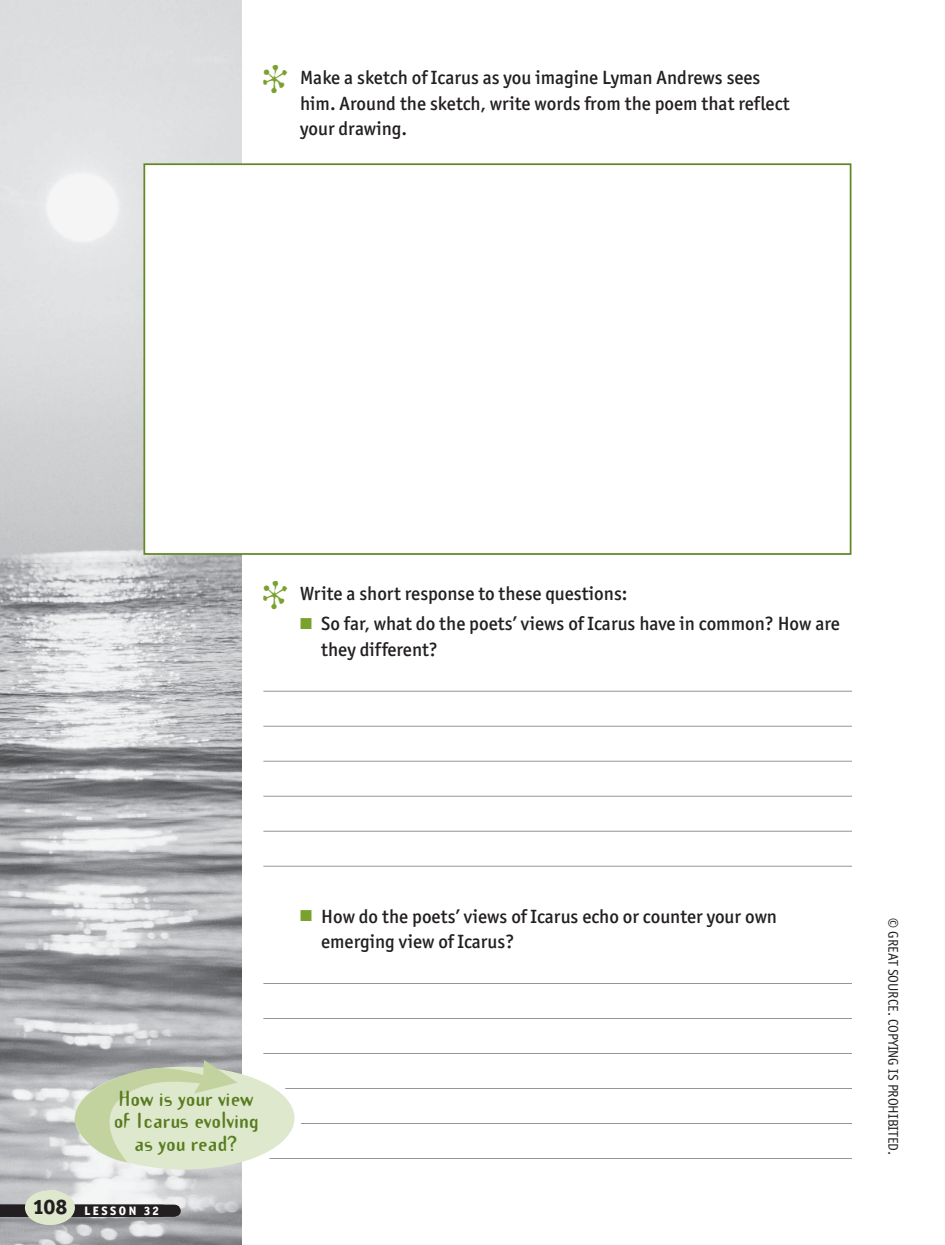
<style>
.page{position:relative;width:945px;height:1245px;background:#fff}
.page>*{position:absolute;margin:0;border:0;box-sizing:border-box;transform-origin:0 0}
.t1{font:800 21px "Officina San ITC";color:#231f20}
.t2{font:500 19.25px/25.4px "Officina San ITC";color:#231f20}
.t3{font:700 19.25px/22.8px "Template Gothic";color:#587c1f;text-align:center}
.t4{font:14px "Officina San ITC";color:#231f20}
.t5{font:800 12.25px "Officina San ITC";letter-spacing:.2em;color:#fff}
.s1{font-family:"Dirt Devil";font-weight:400;font-size:35px;color:#78a22d}
.s2{color:#78a22d}
</style>
<div class="page">
<img style="left:0;top:0;width:241px;height:1245px">
<hr style="left:263px;top:691px;width:588px;height:1px;background:#939598">
<hr style="left:263px;top:726px;width:588px;height:1px;background:#939598">
<hr style="left:263px;top:761px;width:588px;height:1px;background:#939598">
<hr style="left:263px;top:796px;width:588px;height:1px;background:#939598">
<hr style="left:263px;top:831px;width:588px;height:1px;background:#939598">
<hr style="left:263px;top:866px;width:588px;height:1px;background:#939598">
<hr style="left:263px;top:983px;width:588px;height:1px;background:#939598">
<hr style="left:263px;top:1018px;width:588px;height:1px;background:#939598">
<hr style="left:263px;top:1053px;width:588px;height:1px;background:#939598">
<hr style="left:285px;top:1088px;width:566px;height:1px;background:#939598">
<hr style="left:301px;top:1123px;width:550px;height:1px;background:#939598">
<hr style="left:269px;top:1158px;width:582px;height:1px;background:#939598">
<div style="left:144px;top:164px;width:706px;height:390px;background:#fff"></div>
<div style="left:143px;top:163px;width:708px;height:392px;border:2px solid #628825"></div>
<div style="left:75px;top:1067px;width:219px;height:102px;background:#dee8cc;border-radius:50%"></div>
<svg style="left:74px;top:1060px;width:163px;height:103px"></svg>
<svg style="left:0;top:1204px;width:182px;height:14px;background:#353233"></svg>
<div style="left:25px;top:1190px;width:50px;height:35px;background:#dee8cc;border-radius:50%"></div>
<p class="t2" style="left:300px;top:67px;width:491px;text-indent:-37px"><span class="s1">•</span> Make a sketch of Icarus as you imagine Lyman Andrews sees him. Around the sketch, write words from the poem that reflect your drawing.</p>
<p class="t2" style="left:263px;top:582px;width:365px"><span class="s1">•</span> Write a short response to these questions:</p>
<p class="t2" style="left:321px;top:613px;width:520px;text-indent:-21px"><span class="s2">■</span> So far, what do the poets’ views of Icarus have in common? How are they different?</p>
<p class="t2" style="left:321px;top:905px;width:457px;text-indent:-21px"><span class="s2">■</span> How do the poets’ views of Icarus echo or counter your own emerging view of Icarus?</p>
<p class="t3" style="left:114px;top:1088px;width:146px">How is your view of Icarus evolving as you read?</p>
<p class="t1" style="left:33px;top:1199px;width:36px">108</p>
<p class="t5" style="left:144px;top:1206px;width:18px">XX</p>
<p class="t5" style="left:85px;top:1206px;width:76px">LESSON 32</p>
<p class="t4" style="left:898px;top:918px;width:238px;rotate:90deg">© GREAT SOURCE. COPYING IS PROHIBITED.</p>
</div>
